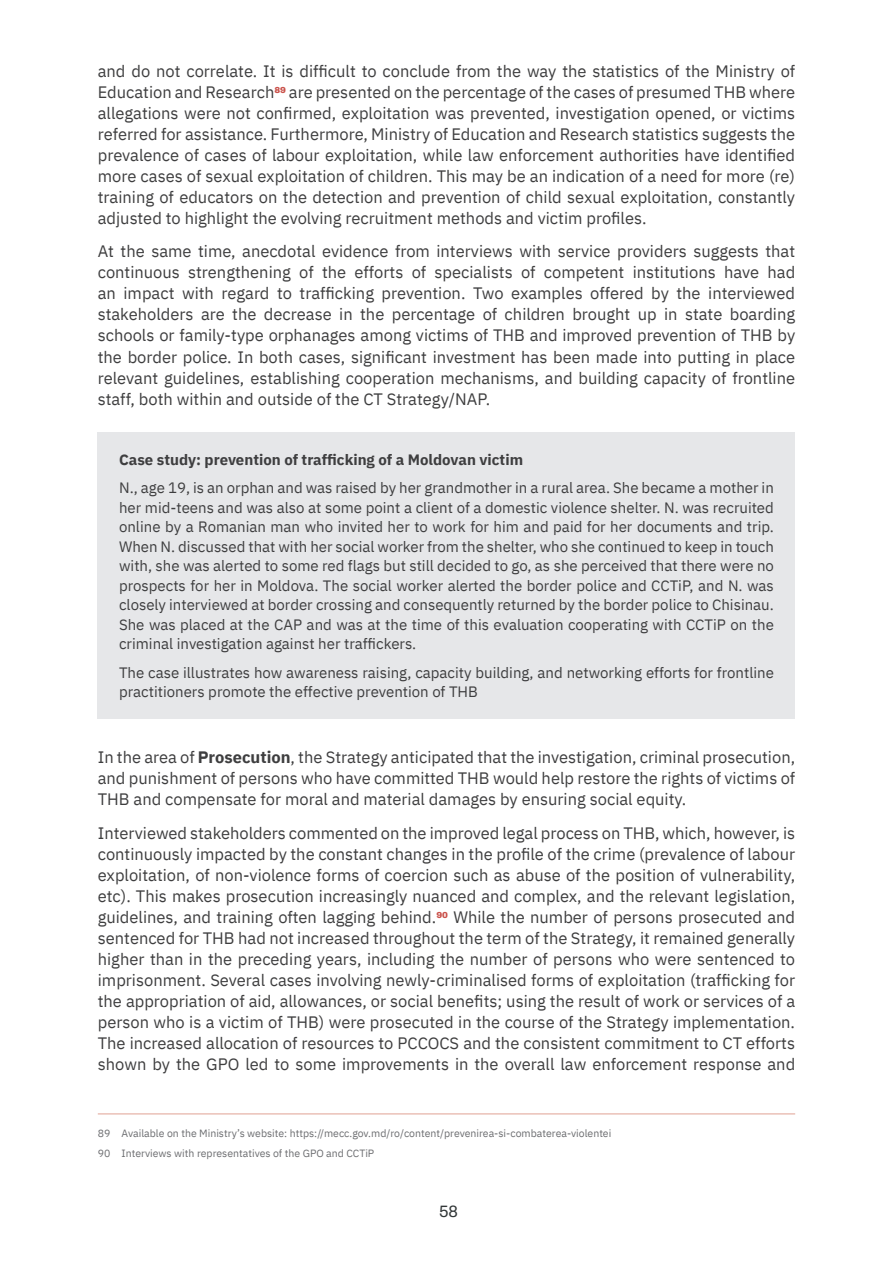
<style>
.page{position:relative;width:893px;height:1263px;background:#fff}
.page>*{position:absolute;margin:0;border:0;box-sizing:border-box;transform-origin:0 0}
.t1{font:16.5px/21px "IBM Plex Sans";color:#3e3e3f;text-align:justify}
.t2{font:600 16.5px "Archivo";color:#323738}
.t3{font:15px/19.5px "IBM Plex Sans";color:#3e3e3f;text-align:justify}
.t4{font:700 15px "IBM Plex Sans";color:#3e3e3f}
.t5{font:10.5px/19.2px "IBM Plex Sans";color:#6c6d70}
.s1{font-weight:700}
</style>
<div class="page">
<div style="left:98px;top:432px;width:697px;height:286px;background:#e6e7e9"></div>
<hr style="left:98px;top:1113px;width:697px;height:1px;background:#e0a193">
<p class="t1" style="left:98px;top:59px;width:699px">and do not correlate. It is difficult to conclude from the way the statistics of the Ministry of Education and Research<sup>89</sup> are presented on the percentage of the cases of presumed THB where allegations were not confirmed, exploitation was prevented, investigation opened, or victims referred for assistance. Furthermore, Ministry of Education and Research statistics suggests the prevalence of cases of labour exploitation, while law enforcement authorities have identified more cases of sexual exploitation of children. This may be an indication of a need for more (re) training of educators on the detection and prevention of child sexual exploitation, constantly adjusted to highlight the evolving recruitment methods and victim profiles.</p>
<p class="t1" style="left:98px;top:240px;width:699px">At the same time, anecdotal evidence from interviews with service providers suggests that continuous strengthening of the efforts of specialists of competent institutions have had an impact with regard to trafficking prevention. Two examples offered by the interviewed stakeholders are the decrease in the percentage of children brought up in state boarding schools or family-type orphanages among victims of THB and improved prevention of THB by the border police. In both cases, significant investment has been made into putting in place relevant guidelines, establishing cooperation mechanisms, and building capacity of frontline staff, both within and outside of the CT Strategy/NAP.</p>
<p class="t4" style="left:119px;top:447px;width:406px">Case study: prevention of trafficking of a Moldovan victim</p>
<p class="t3" style="left:119px;top:477px;width:656px">N., age 19, is an orphan and was raised by her grandmother in a rural area. She became a mother in her mid-teens and was also at some point a client of a domestic violence shelter. N. was recruited online by a Romanian man who invited her to work for him and paid for her documents and trip.<br>When N. discussed that with her social worker from the shelter, who she continued to keep in touch with, she was alerted to some red flags but still decided to go, as she perceived that there were no prospects for her in Moldova. The social worker alerted the border police and CCTiP, and N. was closely interviewed at border crossing and consequently returned by the border police to Chisinau.<br>She was placed at the CAP and was at the time of this evaluation cooperating with CCTiP on the criminal investigation against her traffickers.</p>
<p class="t3" style="left:119px;top:661px;width:656px">The case illustrates how awareness raising, capacity building, and networking efforts for frontline practitioners promote the effective prevention of THB</p>
<p class="t1" style="left:98px;top:745px;width:699px">In the area of <span class="s1">Prosecution</span>, the Strategy anticipated that the investigation, criminal prosecution, and punishment of persons who have committed THB would help restore the rights of victims of THB and compensate for moral and material damages by ensuring social equity.</p>
<p class="t1" style="left:98px;top:821px;width:699px">Interviewed stakeholders commented on the improved legal process on THB, which, however, is continuously impacted by the constant changes in the profile of the crime (prevalence of labour exploitation, of non-violence forms of coercion such as abuse of the position of vulnerability, etc). This makes prosecution increasingly nuanced and complex, and the relevant legislation, guidelines, and training often lagging behind.<sup>90</sup> While the number of persons prosecuted and sentenced for THB had not increased throughout the term of the Strategy, it remained generally higher than in the preceding years, including the number of persons who were sentenced to imprisonment. Several cases involving newly-criminalised forms of exploitation (trafficking for the appropriation of aid, allowances, or social benefits; using the result of work or services of a person who is a victim of THB) were prosecuted in the course of the Strategy implementation.<br>The increased allocation of resources to PCCOCS and the consistent commitment to CT efforts shown by the GPO led to some improvements in the overall law enforcement response and</p>
<p class="t5" style="left:98px;top:1123px;width:515px">89 Available on the Ministry’s website: https://mecc.gov.md/ro/content/prevenirea-si-combaterea-violentei<br>90 Interviews with representatives of the GPO and CCTiP</p>
<p class="t2" style="left:439px;top:1199px;width:20px">58</p>
</div>
